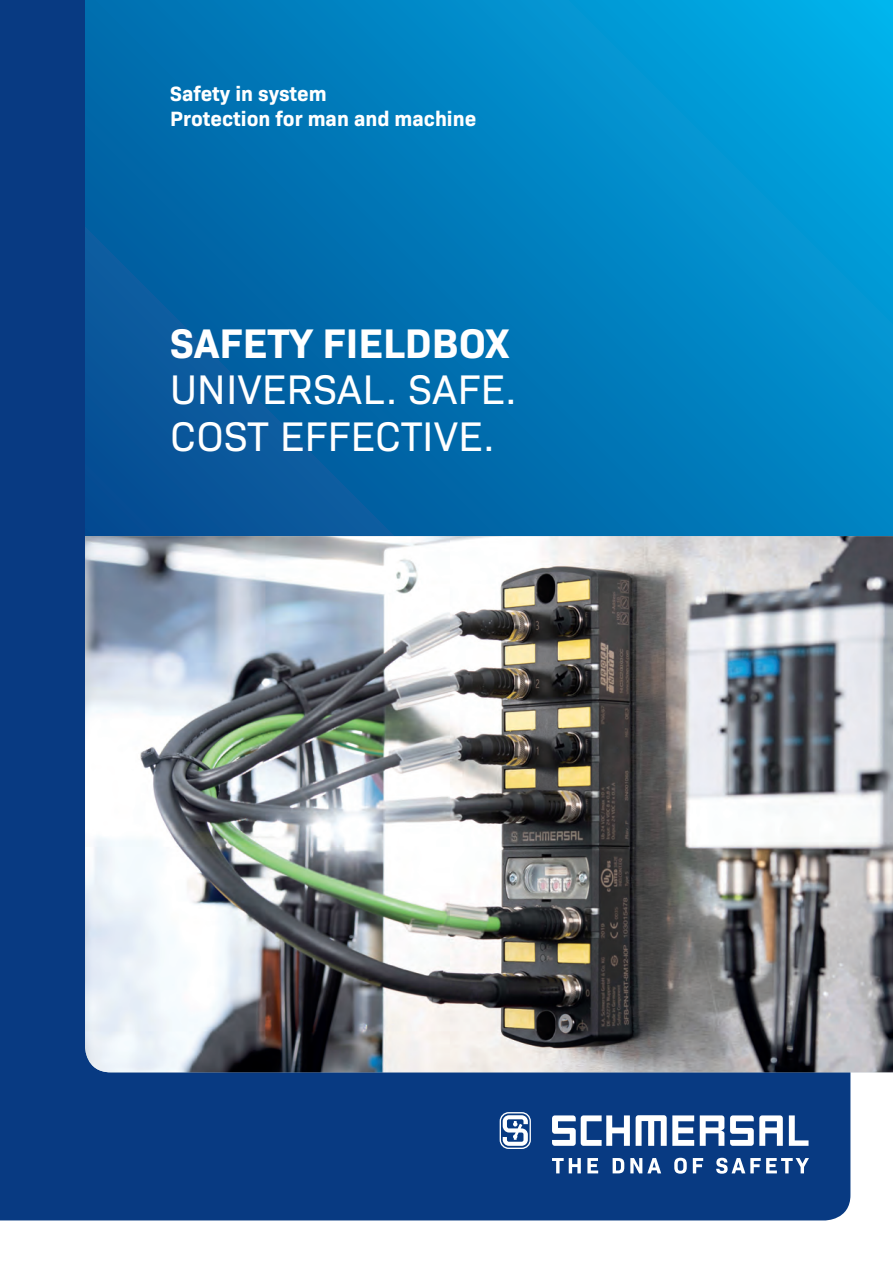
<style>
.page{position:relative;width:893px;height:1263px;background:#fff}
.page>*{position:absolute;margin:0;border:0;box-sizing:border-box;transform-origin:0 0}
.Subhead_Titel{font:42px/46.5px "Bio Sans";color:#fff}
.Headline_Titel{font:700 42px "Bio Sans";color:#fff}
.t1{font:700 21px "Bio Sans";color:#fff}
</style>
<div class="page">
<div style="left:0;top:0;width:850px;height:1220px;background:#083a82"></div>
<svg style="left:85px;top:0;width:808px;height:536px;background:#017ab9"></svg>
<img style="left:85px;top:536px;width:808px;height:536px">
<svg style="left:552px;top:1115px;width:78px;height:31px"></svg>
<svg style="left:789px;top:1115px;width:19px;height:31px"></svg>
<svg style="left:636px;top:1115px;width:58px;height:31px"></svg>
<svg style="left:700px;top:1115px;width:24px;height:31px"></svg>
<svg style="left:730px;top:1115px;width:53px;height:31px"></svg>
<svg style="left:500px;top:1112px;width:31px;height:37px"></svg>
<svg style="left:552px;top:1158px;width:257px;height:16px"></svg>
<p class="t1" style="left:170px;top:77px;width:158px">Safety in system</p>
<p class="t1" style="left:170px;top:103px;width:308px">Protection for man and machine</p>
<p class="Headline_Titel" style="left:170px;top:311px;width:341px">SAFETY FIELDBOX</p>
<p class="Subhead_Titel" style="left:170px;top:363px;width:348px">UNIVERSAL. SAFE.<br>COST EFFECTIVE.</p>
</div>
